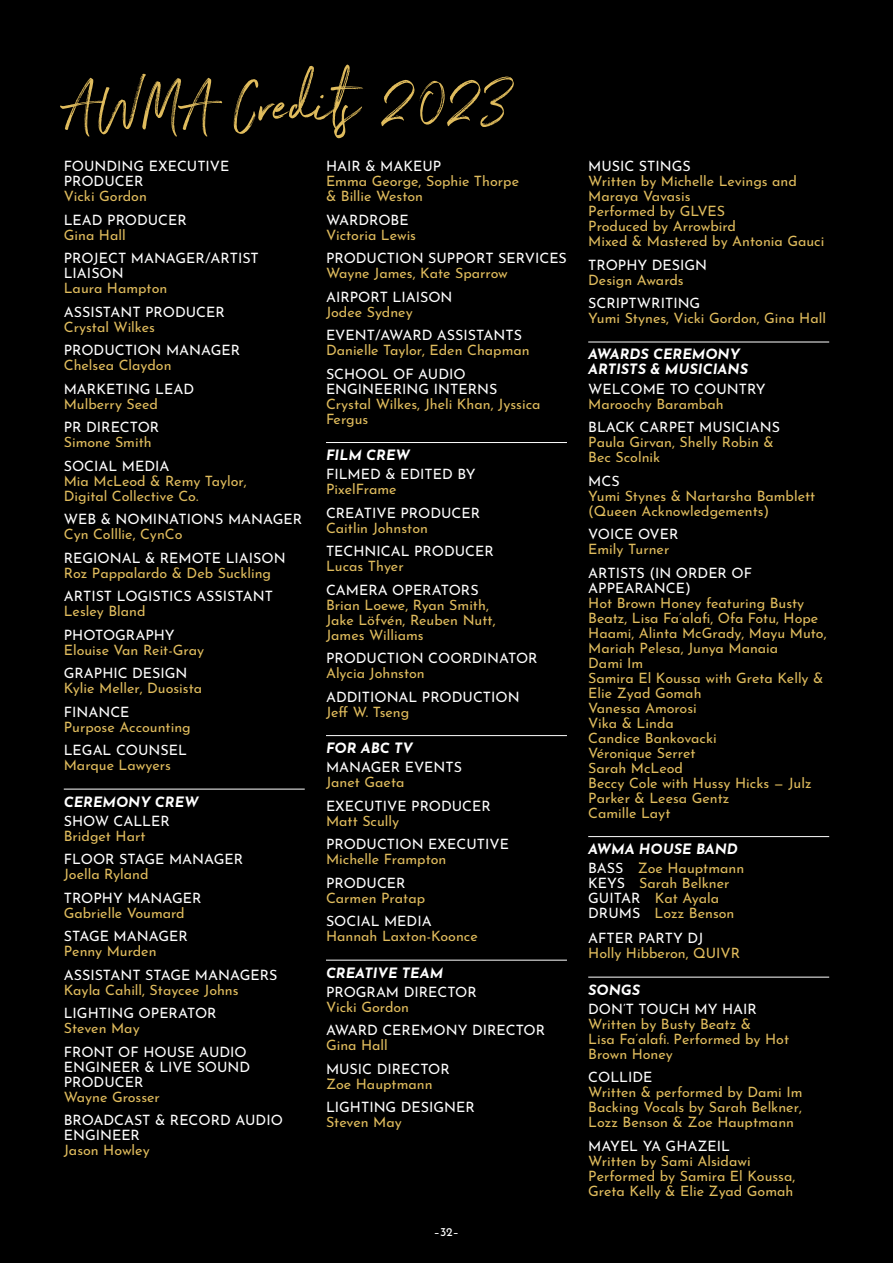
<style>
.page{position:relative;width:893px;height:1263px;background:#000}
.page>*{position:absolute;margin:0;border:0;box-sizing:border-box;transform-origin:0 0}
.t1{font:66px "Northwell";color:#e0bc5d}
.t2{font:14.25px/15px "Josefin Sans";color:#e0bc5d}
.t3{font:14.25px/15px "Josefin Sans";color:#fff}
.t4{font:italic 700 14.25px/15px "Josefin Sans";color:#fff}
.t5{font:12px "Josefin Sans";color:#fff}
.s1{font-weight:400;font-style:normal}
.s2{font-weight:400;font-style:normal;color:#e0bc5d}
.s3{color:#fff}
</style>
<div class="page">
<hr style="left:64px;top:789px;width:241px;height:1px;background:#fff">
<hr style="left:326px;top:442px;width:241px;height:1px;background:#fff">
<hr style="left:326px;top:735px;width:241px;height:1px;background:#fff">
<hr style="left:326px;top:960px;width:241px;height:1px;background:#fff">
<hr style="left:588px;top:342px;width:241px;height:1px;background:#fff">
<hr style="left:588px;top:836px;width:241px;height:1px;background:#fff">
<hr style="left:588px;top:977px;width:241px;height:1px;background:#fff">
<h1 class="t1" style="left:64px;top:58px;width:449px">AWMA Credits 2023</h1>
<p class="t3" style="left:64px;top:157px;width:167px">FOUNDING EXECUTIVE<br>PRODUCER</p>
<p class="t2" style="left:64px;top:187px;width:85px">Vicki Gordon</p>
<p class="t3" style="left:64px;top:210px;width:125px">LEAD PRODUCER</p>
<p class="t2" style="left:64px;top:225px;width:63px">Gina Hall</p>
<p class="t3" style="left:64px;top:249px;width:197px">PROJECT MANAGER/ARTIST<br>LIAISON</p>
<p class="t2" style="left:64px;top:279px;width:105px">Laura Hampton</p>
<p class="t3" style="left:64px;top:302px;width:162px">ASSISTANT PRODUCER</p>
<p class="t2" style="left:64px;top:317px;width:93px">Crystal Wilkes</p>
<p class="t3" style="left:64px;top:341px;width:178px">PRODUCTION MANAGER</p>
<p class="t2" style="left:64px;top:356px;width:109px">Chelsea Claydon</p>
<p class="t3" style="left:64px;top:379px;width:132px">MARKETING LEAD</p>
<p class="t2" style="left:64px;top:394px;width:96px">Mulberry Seed</p>
<p class="t3" style="left:64px;top:418px;width:97px">PR DIRECTOR</p>
<p class="t2" style="left:64px;top:433px;width:89px">Simone Smith</p>
<p class="t3" style="left:64px;top:456px;width:107px">SOCIAL MEDIA</p>
<p class="t2" style="left:64px;top:471px;width:184px">Mia McLeod &amp; Remy Taylor,<br>Digital Collective Co.</p>
<p class="t3" style="left:64px;top:510px;width:240px">WEB &amp; NOMINATIONS MANAGER</p>
<p class="t2" style="left:64px;top:525px;width:120px">Cyn Colllie, CynCo</p>
<p class="t3" style="left:64px;top:548px;width:223px">REGIONAL &amp; REMOTE LIAISON</p>
<p class="t2" style="left:64px;top:563px;width:209px">Roz Pappalardo &amp; Deb Suckling</p>
<p class="t3" style="left:64px;top:587px;width:211px">ARTIST LOGISTICS ASSISTANT</p>
<p class="t2" style="left:64px;top:602px;width:83px">Lesley Bland</p>
<p class="t3" style="left:64px;top:625px;width:113px">PHOTOGRAPHY</p>
<p class="t2" style="left:64px;top:640px;width:142px">Elouise Van Reit-Gray</p>
<p class="t3" style="left:64px;top:664px;width:125px">GRAPHIC DESIGN</p>
<p class="t2" style="left:64px;top:679px;width:140px">Kylie Meller, Duosista</p>
<p class="t3" style="left:64px;top:702px;width:67px">FINANCE</p>
<p class="t2" style="left:64px;top:717px;width:129px">Purpose Accounting</p>
<p class="t3" style="left:64px;top:741px;width:125px">LEGAL COUNSEL</p>
<p class="t2" style="left:64px;top:756px;width:109px">Marque Lawyers</p>
<p class="t4" style="left:64px;top:793px;width:137px">CEREMONY CREW</p>
<p class="t3" style="left:64px;top:811px;width:108px">SHOW CALLER</p>
<p class="t2" style="left:64px;top:826px;width:83px">Bridget Hart</p>
<p class="t3" style="left:64px;top:850px;width:181px">FLOOR STAGE MANAGER</p>
<p class="t2" style="left:64px;top:865px;width:86px">Joella Ryland</p>
<p class="t3" style="left:64px;top:888px;width:139px">TROPHY MANAGER</p>
<p class="t2" style="left:64px;top:903px;width:122px">Gabrielle Voumard</p>
<p class="t3" style="left:64px;top:927px;width:126px">STAGE MANAGER</p>
<p class="t2" style="left:64px;top:942px;width:94px">Penny Murden</p>
<p class="t3" style="left:64px;top:965px;width:215px">ASSISTANT STAGE MANAGERS</p>
<p class="t2" style="left:64px;top:980px;width:176px">Kayla Cahill, Staycee Johns</p>
<p class="t3" style="left:64px;top:1004px;width:154px">LIGHTING OPERATOR</p>
<p class="t2" style="left:64px;top:1019px;width:77px">Steven May</p>
<p class="t3" style="left:64px;top:1042px;width:188px">FRONT OF HOUSE AUDIO<br>ENGINEER &amp; LIVE SOUND<br>PRODUCER</p>
<p class="t2" style="left:64px;top:1087px;width:98px">Wayne Grosser</p>
<p class="t3" style="left:64px;top:1111px;width:221px">BROADCAST &amp; RECORD AUDIO<br>ENGINEER</p>
<p class="t2" style="left:64px;top:1141px;width:87px">Jason Howley</p>
<p class="t3" style="left:326px;top:157px;width:117px">HAIR &amp; MAKEUP</p>
<p class="t2" style="left:326px;top:172px;width:195px">Emma George, Sophie Thorpe &amp; Billie Weston</p>
<p class="t3" style="left:326px;top:210px;width:84px">WARDROBE</p>
<p class="t2" style="left:326px;top:225px;width:92px">Victoria Lewis</p>
<p class="t3" style="left:326px;top:249px;width:242px">PRODUCTION SUPPORT SERVICES</p>
<p class="t2" style="left:326px;top:264px;width:183px">Wayne James, Kate Sparrow</p>
<p class="t3" style="left:326px;top:287px;width:128px">AIRPORT LIAISON</p>
<p class="t2" style="left:326px;top:302px;width:88px">Jodee Sydney</p>
<p class="t3" style="left:326px;top:326px;width:198px">EVENT/AWARD ASSISTANTS</p>
<p class="t2" style="left:326px;top:341px;width:205px">Danielle Taylor, Eden Chapman</p>
<p class="t3" style="left:326px;top:364px;width:173px">SCHOOL OF AUDIO<br>ENGINEERING INTERNS</p>
<p class="t2" style="left:326px;top:394px;width:216px">Crystal Wilkes, Jheli Khan, Jyssica<br>Fergus</p>
<p class="t4" style="left:326px;top:446px;width:86px">FILM CREW</p>
<p class="t3" style="left:326px;top:465px;width:151px">FILMED &amp; EDITED BY</p>
<p class="t2" style="left:326px;top:480px;width:72px">PixelFrame</p>
<p class="t3" style="left:326px;top:503px;width:156px">CREATIVE PRODUCER</p>
<p class="t2" style="left:326px;top:518px;width:103px">Caitlin Johnston</p>
<p class="t3" style="left:326px;top:542px;width:169px">TECHNICAL PRODUCER</p>
<p class="t2" style="left:326px;top:557px;width:79px">Lucas Thyer</p>
<p class="t3" style="left:326px;top:580px;width:154px">CAMERA OPERATORS</p>
<p class="t2" style="left:326px;top:595px;width:171px">Brian Loewe, Ryan Smith,<br>Jake Löfvén, Reuben Nutt,<br>James Williams</p>
<p class="t3" style="left:326px;top:649px;width:213px">PRODUCTION COORDINATOR</p>
<p class="t2" style="left:326px;top:664px;width:100px">Alycia Johnston</p>
<p class="t3" style="left:326px;top:687px;width:195px">ADDITIONAL PRODUCTION</p>
<p class="t2" style="left:326px;top:702px;width:85px">Jeff W. Tseng</p>
<p class="t4" style="left:326px;top:739px;width:88px">FOR ABC TV</p>
<p class="t3" style="left:326px;top:758px;width:138px">MANAGER EVENTS</p>
<p class="t2" style="left:326px;top:773px;width:80px">Janet Gaeta</p>
<p class="t3" style="left:326px;top:796px;width:166px">EXECUTIVE PRODUCER</p>
<p class="t2" style="left:326px;top:811px;width:75px">Matt Scully</p>
<p class="t3" style="left:326px;top:835px;width:184px">PRODUCTION EXECUTIVE</p>
<p class="t2" style="left:326px;top:850px;width:122px">Michelle Frampton</p>
<p class="t3" style="left:326px;top:873px;width:81px">PRODUCER</p>
<p class="t2" style="left:326px;top:888px;width:101px">Carmen Pratap</p>
<p class="t3" style="left:326px;top:912px;width:107px">SOCIAL MEDIA</p>
<p class="t2" style="left:326px;top:927px;width:153px">Hannah Laxton-Koonce</p>
<p class="t4" style="left:326px;top:964px;width:119px">CREATIVE TEAM</p>
<p class="t3" style="left:326px;top:982px;width:152px">PROGRAM DIRECTOR</p>
<p class="t2" style="left:326px;top:997px;width:85px">Vicki Gordon</p>
<p class="t3" style="left:326px;top:1021px;width:221px">AWARD CEREMONY DIRECTOR</p>
<p class="t2" style="left:326px;top:1036px;width:63px">Gina Hall</p>
<p class="t3" style="left:326px;top:1059px;width:125px">MUSIC DIRECTOR</p>
<p class="t2" style="left:326px;top:1075px;width:108px">Zoe Hauptmann</p>
<p class="t3" style="left:326px;top:1098px;width:150px">LIGHTING DESIGNER</p>
<p class="t2" style="left:326px;top:1113px;width:77px">Steven May</p>
<p class="t5" style="left:434px;top:1221px;width:27px">–32–</p>
<p class="t3" style="left:588px;top:157px;width:104px">MUSIC STINGS</p>
<p class="t2" style="left:588px;top:172px;width:238px">Written by Michelle Levings and<br>Maraya Vavasis<br>Performed by GLVES<br>Produced by Arrowbird<br>Mixed &amp; Mastered by Antonia Gauci</p>
<p class="t3" style="left:588px;top:255px;width:121px">TROPHY DESIGN</p>
<p class="t2" style="left:588px;top:270px;width:97px">Design Awards</p>
<p class="t3" style="left:588px;top:294px;width:114px">SCRIPTWRITING</p>
<p class="t2" style="left:588px;top:309px;width:239px">Yumi Stynes, Vicki Gordon, Gina Hall</p>
<p class="t4" style="left:588px;top:346px;width:161px">AWARDS CEREMONY<br>ARTISTS &amp; MUSICIANS</p>
<p class="t3" style="left:588px;top:379px;width:179px">WELCOME TO COUNTRY</p>
<p class="t2" style="left:588px;top:394px;width:137px">Maroochy Barambah</p>
<p class="t3" style="left:588px;top:418px;width:193px">BLACK CARPET MUSICIANS</p>
<p class="t2" style="left:588px;top:433px;width:187px">Paula Girvan, Shelly Robin &amp;<br>Bec Scolnik</p>
<p class="t3" style="left:588px;top:471px;width:33px">MCS</p>
<p class="t2" style="left:588px;top:486px;width:229px">Yumi Stynes &amp; Nartarsha Bamblett (Queen Acknowledgements)</p>
<p class="t3" style="left:588px;top:525px;width:92px">VOICE OVER</p>
<p class="t2" style="left:588px;top:540px;width:83px">Emily Turner</p>
<p class="t3" style="left:588px;top:563px;width:165px">ARTISTS (IN ORDER OF<br>APPEARANCE)</p>
<p class="t2" style="left:588px;top:593px;width:240px">Hot Brown Honey featuring Busty<br>Beatz, Lisa Fa’alafi, Ofa Fotu, Hope<br>Haami, Alinta McGrady, Mayu Muto,<br>Mariah Pelesa, Junya Manaia<br>Dami Im<br>Samira El Koussa with Greta Kelly &amp;<br>Elie Zyad Gomah<br>Vanessa Amorosi<br>Vika &amp; Linda<br>Candice Bankovacki<br>Véronique Serret<br>Sarah McLeod<br>Beccy Cole with Hussy Hicks — Julz<br>Parker &amp; Leesa Gentz<br>Camille Layt</p>
<p class="t4" style="left:588px;top:838px;width:158px;line-height:19.2px">AWMA HOUSE BAND<br><span class="s1">BASS</span> <span class="s2">Zoe Hauptmann</span></p>
<p class="t2" style="left:588px;top:874px;width:148px"><span class="s3">KEYS</span> Sarah Belkner<br><span class="s3">GUITAR</span> Kat Ayala<br><span class="s3">DRUMS</span> Lozz Benson</p>
<p class="t3" style="left:588px;top:929px;width:117px">AFTER PARTY DJ</p>
<p class="t2" style="left:588px;top:944px;width:154px">Holly Hibberon, QUIVR</p>
<p class="t4" style="left:588px;top:981px;width:54px">SONGS</p>
<p class="t3" style="left:588px;top:1000px;width:170px">DON’T TOUCH MY HAIR</p>
<p class="t2" style="left:588px;top:1015px;width:202px">Written by Busty Beatz &amp;<br>Lisa Fa’alafi. Performed by Hot<br>Brown Honey</p>
<p class="t3" style="left:588px;top:1068px;width:66px">COLLIDE</p>
<p class="t2" style="left:588px;top:1083px;width:216px;text-align:justify">Written &amp; performed by Dami Im Backing Vocals by Sarah Belkner, Lozz Benson &amp; Zoe Hauptmann</p>
<p class="t3" style="left:588px;top:1137px;width:143px">MAYEL YA GHAZEIL</p>
<p class="t2" style="left:588px;top:1152px;width:209px">Written by Sami Alsidawi<br>Performed by Samira El Koussa,<br>Greta Kelly &amp; Elie Zyad Gomah</p>
</div>
